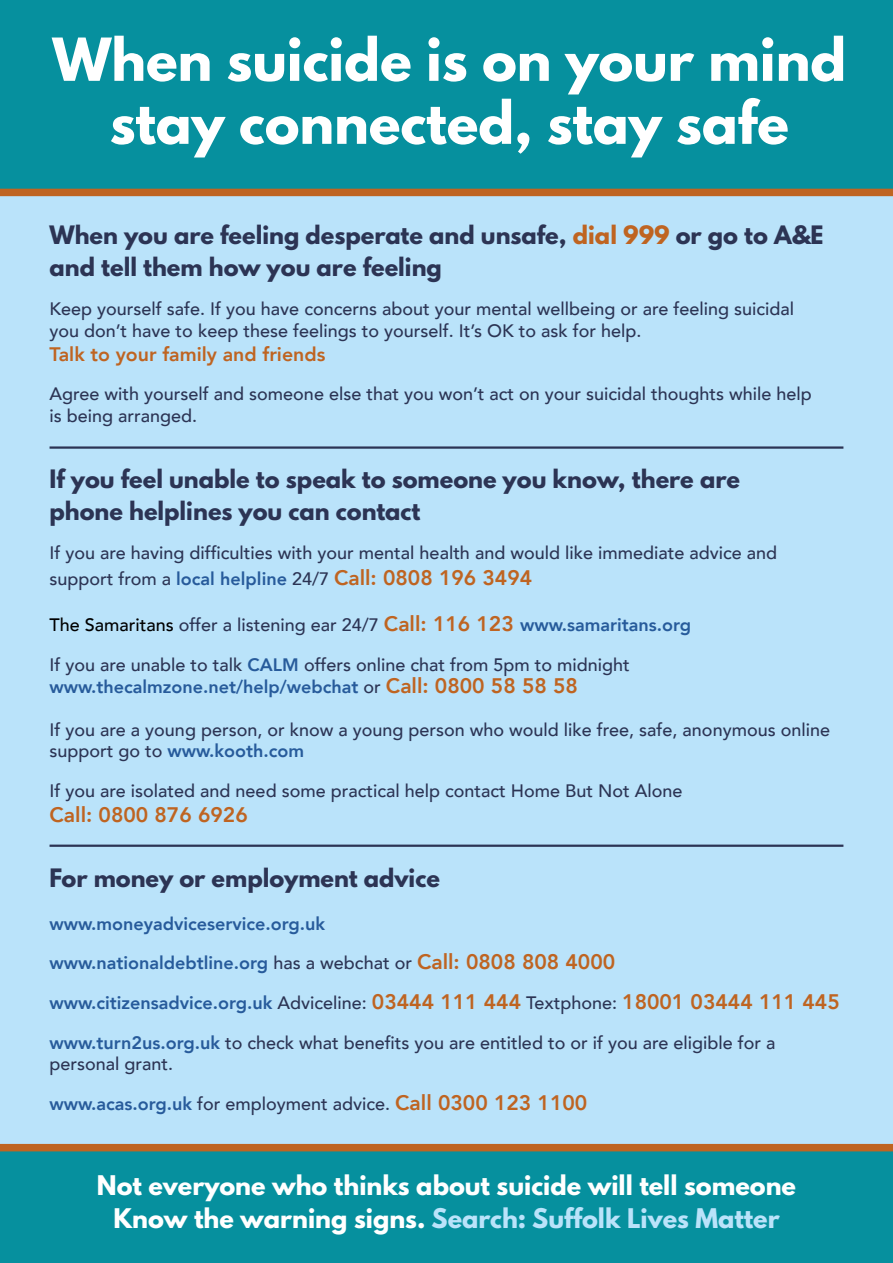
<style>
.page{position:relative;width:893px;height:1263px;background:#bae3fa}
.page>*{position:absolute;margin:0;border:0;box-sizing:border-box;transform-origin:0 0}
.t1{font:700 52.5px/63px "League Spartan";color:#fff;text-align:center}
.t2{font:700 24px/33px "League Spartan";color:#fff;text-align:center}
.t3{font:700 22.5px/31.5px "League Spartan";color:#2c3454}
.t4{font:800 21px "Avenir";color:#bf6421}
.t5{font:800 19.5px "Avenir";color:#bf6421}
.t6{font:500 18px/21.6px "Avenir";color:#2c3454}
.t7{font:800 18px/39.6px "Avenir";color:#275b9b}
.s1{color:#bf6421}
.s2{font-weight:800;color:#275b9b}
.s3{font-weight:800;font-size:21px;color:#bf6421}
.s4{color:#000}
.s5{font-weight:500;color:#2c3454}
.s6{font-size:21px;color:#bf6421}
.s7{font-size:18px;color:#275b9b}
.s8{font-weight:500;font-size:18px;color:#2c3454}
.s9{color:#bae3fa}
</style>
<div class="page">
<div style="left:0;top:0;width:893px;height:192px;background:#06909e"></div>
<div style="left:0;top:1146px;width:893px;height:117px;background:#06909e"></div>
<hr style="left:50px;top:446px;width:793px;height:3px;background:#2c3454">
<hr style="left:50px;top:844px;width:793px;height:3px;background:#2c3454">
<div style="left:0;top:189px;width:893px;height:7px;background:#bf6421"></div>
<div style="left:0;top:1144px;width:893px;height:7px;background:#bf6421"></div>
<h1 class="t1" style="left:52px;top:27px;width:795px">When suicide is on your mind stay connected, stay safe</h1>
<p class="t3" style="left:50px;top:219px;width:775px">When you are feeling desperate and unsafe, <span class="s1">dial 999</span> or go to A&amp;E and tell them how you are feeling</p>
<p class="t6" style="left:50px;top:297px;width:746px">Keep yourself safe. If you have concerns about your mental wellbeing or are feeling suicidal you don’t have to keep these feelings to yourself. It’s OK to ask for help.</p>
<p class="t5" style="left:50px;top:338px;width:277px">Talk to your family and friends</p>
<p class="t6" style="left:50px;top:382px;width:764px">Agree with yourself and someone else that you won’t act on your suicidal thoughts while help is being arranged.</p>
<p class="t3" style="left:50px;top:463px;width:692px">If you feel unable to speak to someone you know, there are phone helplines you can contact</p>
<p class="t6" style="left:50px;top:540px;width:729px;line-height:25.2px">If you are having difficulties with your mental health and would like immediate advice and support from a <span class="s2">local helpline</span> 24/7 <span class="s3">Call: 0808 196 3494</span></p>
<p class="t6" style="left:50px;top:604px;width:643px;line-height:39.6px"><span class="s4">The Samaritans</span> offer a listening ear 24/7 <span class="s3">Call: 116 123</span> <span class="s2">www.samaritans.org<br></span>If you are unable to talk <span class="s2">CALM</span> offers online chat from 5pm to midnight</p>
<p class="t7" style="left:50px;top:667px;width:530px">www.thecalmzone.net/help/webchat <span class="s5">or</span> <span class="s6">Call: 0800 58 58 58</span></p>
<p class="t6" style="left:50px;top:718px;width:782px">If you are a young person, or know a young person who would like free, safe, anonymous online support go to <span class="s2">www.kooth.com</span></p>
<p class="t6" style="left:50px;top:779px;width:634px">If you are isolated and need some practical help contact Home But Not Alone</p>
<p class="t4" style="left:50px;top:798px;width:200px">Call: 0800 876 6926</p>
<p class="t3" style="left:50px;top:861px;width:392px">For money or employment advice</p>
<p class="t7" style="left:50px;top:904px;width:567px">www.moneyadviceservice.org.uk<br>www.nationaldebtline.org <span class="s5">has a webchat or</span> <span class="s6">Call: 0808 808 4000</span></p>
<p class="t4" style="left:50px;top:985px;width:792px"><span class="s7">www.citizensadvice.org.uk</span> <span class="s8">Adviceline:</span> 03444 111 444 <span class="s8">Textphone:</span> 18001 03444 111 445</p>
<p class="t6" style="left:50px;top:1030px;width:727px"><span class="s2">www.turn2us.org.uk</span> to check what benefits you are entitled to or if you are eligible for a personal grant.</p>
<p class="t6" style="left:50px;top:1092px;width:539px"><span class="s2">www.acas.org.uk</span> for employment advice. <span class="s3">Call 0300 123 1100</span></p>
<h2 class="t2" style="left:97px;top:1168px;width:700px">Not everyone who thinks about suicide will tell someone<br>Know the warning signs. <span class="s9">Search: Suffolk Lives Matter</span></h2>
</div>
